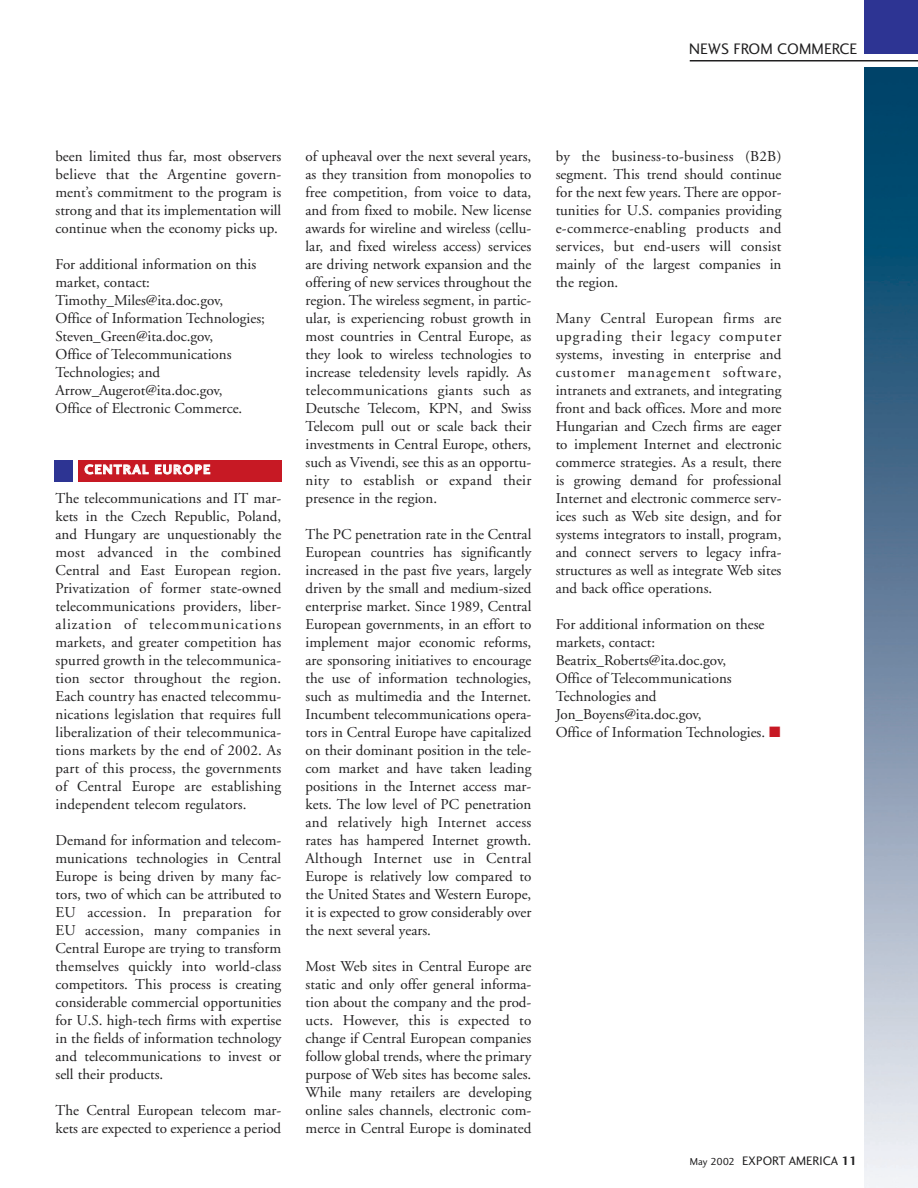
<style>
.page{position:relative;width:918px;height:1188px;background:#fff}
.page>*{position:absolute;margin:0;border:0;box-sizing:border-box;transform-origin:0 0}
.t1{font:15.75px "Charlotte Sans Book Plain";color:#201f20}
.t2{font:15px/18px "Adobe Garamond";color:#201f20;text-align:justify}
.t3{font:13.5px "Charlotte Sans Bold Plain";letter-spacing:.085em;color:#fff}
.t4{font:12.75px "Charlotte Sans Book Plain";color:#201f20}
.s1{color:#c71924}
.s2{font-size:10.5px}
.s3{font-family:"Charlotte Sans Bold Plain"}
</style>
<div class="page">
<div style="left:864px;top:0;width:54px;height:54px;background:#2d3493"></div>
<hr style="left:690px;top:60px;width:228px;height:2px;background:#201f20">
<img style="left:864px;top:68px;width:54px;height:1120px">
<div style="left:54px;top:460px;width:19px;height:22px;background:#2d3493"></div>
<div style="left:78px;top:460px;width:204px;height:22px;background:#c71924"></div>
<p class="t1" style="left:689px;top:43px;width:170px">NEWS FROM COMMERCE</p>
<p class="t2" style="left:56px;top:148px;width:227px">been limited thus far, most observers believe that the Argentine govern&shy;ment’s commitment to the program is strong and that its implementation will continue when the economy picks up.</p>
<p class="t2" style="left:56px;top:256px;width:211px;text-align:left">For additional information on this market, contact:<br>Timothy_Miles@ita.doc.gov,<br>Office of Information Technologies;<br>Steven_Green@ita.doc.gov,<br>Office of Telecommunications<br>Technologies; and<br>Arrow_Augerot@ita.doc.gov,<br>Office of Electronic Commerce.</p>
<p class="t3" style="left:84px;top:464px;width:127px">CENTRAL EUROPE</p>
<p class="t2" style="left:56px;top:490px;width:227px">The telecommunications and IT mar&shy;kets in the Czech Republic, Poland, and Hungary are unquestionably the most advanced in the combined Central and East European region.<br>Privatization of former state-owned telecommunications providers, liber&shy;alization of telecommunications markets, and greater competition has spurred growth in the telecommunica&shy;tion sector throughout the region.<br>Each country has enacted telecommu&shy;nications legislation that requires full liberalization of their telecommunica&shy;tions markets by the end of 2002. As part of this process, the governments of Central Europe are establishing independent telecom regulators.</p>
<p class="t2" style="left:56px;top:832px;width:227px">Demand for information and telecom&shy;munications technologies in Central Europe is being driven by many fac&shy;tors, two of which can be attributed to EU accession. In preparation for EU accession, many companies in Central Europe are trying to transform themselves quickly into world-class competitors. This process is creating considerable commercial opportunities for U.S. high-tech firms with expertise in the fields of information technology and telecommunications to invest or sell their products.</p>
<p class="t2" style="left:56px;top:1102px;width:227px">The Central European telecom mar&shy;kets are expected to experience a period</p>
<p class="t2" style="left:306px;top:148px;width:227px">of upheaval over the next several years, as they transition from monopolies to free competition, from voice to data, and from fixed to mobile. New license awards for wireline and wireless (cellu&shy;lar, and fixed wireless access) services are driving network expansion and the offering of new services throughout the region. The wireless segment, in partic&shy;ular, is experiencing robust growth in most countries in Central Europe, as they look to wireless technologies to increase teledensity levels rapidly. As telecommunications giants such as Deutsche Telecom, KPN, and Swiss Telecom pull out or scale back their investments in Central Europe, others, such as Vivendi, see this as an opportu&shy;nity to establish or expand their presence in the region.</p>
<p class="t2" style="left:306px;top:526px;width:227px">The PC penetration rate in the Central European countries has significantly increased in the past five years, largely driven by the small and medium-sized enterprise market. Since 1989, Central European governments, in an effort to implement major economic reforms, are sponsoring initiatives to encourage the use of information technologies, such as multimedia and the Internet.<br>Incumbent telecommunications opera&shy;tors in Central Europe have capitalized on their dominant position in the tele&shy;com market and have taken leading positions in the Internet access mar&shy;kets. The low level of PC penetration and relatively high Internet access rates has hampered Internet growth.<br>Although Internet use in Central Europe is relatively low compared to the United States and Western Europe, it is expected to grow considerably over the next several years.</p>
<p class="t2" style="left:306px;top:958px;width:227px">Most Web sites in Central Europe are static and only offer general informa&shy;tion about the company and the prod&shy;ucts. However, this is expected to change if Central European companies follow global trends, where the primary purpose of Web sites has become sales.<br>While many retailers are developing online sales channels, electronic com&shy;merce in Central Europe is dominated</p>
<p class="t2" style="left:556px;top:148px;width:227px">by the business-to-business (B2B) segment. This trend should continue for the next few years. There are oppor&shy;tunities for U.S. companies providing e-commerce-enabling products and services, but end-users will consist mainly of the largest companies in the region.</p>
<p class="t2" style="left:556px;top:310px;width:227px">Many Central European firms are upgrading their legacy computer systems, investing in enterprise and customer management software, intranets and extranets, and integrating front and back offices. More and more Hungarian and Czech firms are eager to implement Internet and electronic commerce strategies. As a result, there is growing demand for professional Internet and electronic commerce serv&shy;ices such as Web site design, and for systems integrators to install, program, and connect servers to legacy infra&shy;structures as well as integrate Web sites and back office operations.</p>
<p class="t2" style="left:556px;top:616px;width:227px;text-align:left">For additional information on these markets, contact:<br>Beatrix_Roberts@ita.doc.gov,<br>Office of Telecommunications<br>Technologies and<br>Jon_Boyens@ita.doc.gov,<br>Office of Information Technologies. <span class="s1">■</span></p>
<p class="t4" style="left:690px;top:1156px;width:169px"><span class="s2">May 2002</span> EXPORT AMERICA <span class="s3">11</span></p>
</div>
